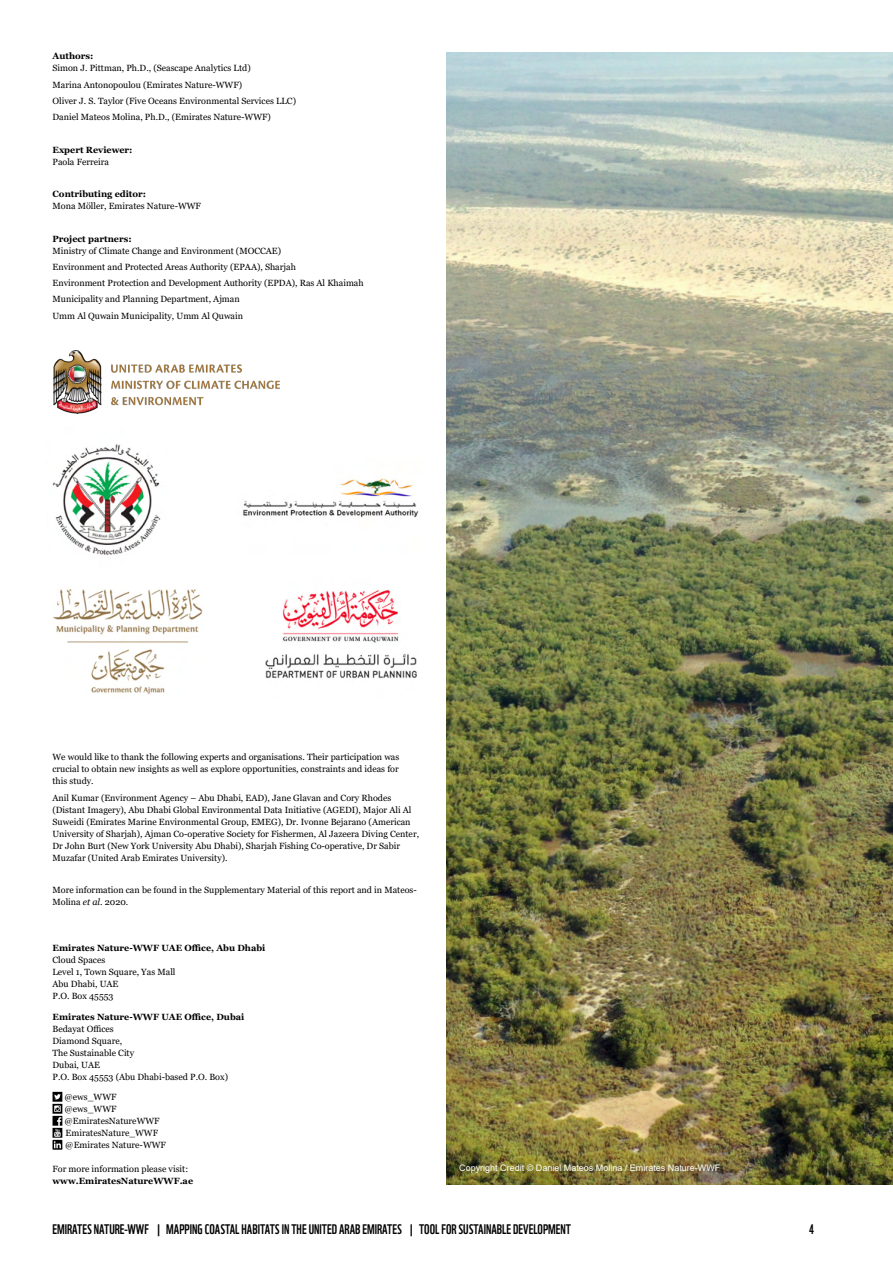
<style>
.page{position:relative;width:893px;height:1263px;background:#fff}
.page>*{position:absolute;margin:0;border:0;box-sizing:border-box;transform-origin:0 0}
.t1{font:13.5px "WWF";color:#000}
.t2{font:9px/12px "Georgia";color:#000}
.t3{font:700 9px "Georgia";color:#000}
.t4{font:9px "Arial";color:#fff}
.s1{font-style:italic}
</style>
<div class="page">
<img style="left:265px;top:654px;width:152px;height:25px">
<img style="left:282px;top:589px;width:117px;height:54px">
<img style="left:54px;top:351px;width:226px;height:62px">
<img style="left:243px;top:478px;width:176px;height:40px">
<img style="left:53px;top:589px;width:149px;height:106px">
<img style="left:52px;top:444px;width:109px;height:111px">
<img style="left:446px;top:53px;width:447px;height:1131px">
<svg style="left:53px;top:1092px;width:10px;height:58px"></svg>
<p class="t3" style="left:53px;top:50px;width:42px">Authors:</p>
<p class="t2" style="left:53px;top:60px;width:245px;line-height:16.2px">Simon J. Pittman, Ph.D., (Seascape Analytics Ltd)<br>Marina Antonopoulou (Emirates Nature-WWF)<br>Oliver J. S. Taylor (Five Oceans Environmental Services LLC)<br>Daniel Mateos Molina, Ph.D., (Emirates Nature-WWF)</p>
<p class="t3" style="left:53px;top:144px;width:82px">Expert Reviewer:</p>
<p class="t2" style="left:53px;top:156px;width:58px">Paola Ferreira</p>
<p class="t3" style="left:53px;top:188px;width:95px">Contributing editor:</p>
<p class="t2" style="left:53px;top:200px;width:150px">Mona Möller, Emirates Nature-WWF</p>
<p class="t3" style="left:53px;top:233px;width:81px">Project partners:</p>
<p class="t2" style="left:53px;top:243px;width:313px;line-height:16.2px">Ministry of Climate Change and Environment (MOCCAE)<br>Environment and Protected Areas Authority (EPAA), Sharjah<br>Environment Protection and Development Authority (EPDA), Ras Al Khaimah Municipality and Planning Department, Ajman<br>Umm Al Quwain Municipality, Umm Al Quwain</p>
<p class="t2" style="left:53px;top:751px;width:348px;text-align:justify">We would like to thank the following experts and organisations. Their participation was crucial to obtain new insights as well as explore opportunities, constraints and ideas for this study.</p>
<p class="t2" style="left:53px;top:792px;width:368px">Anil Kumar (Environment Agency – Abu Dhabi, EAD), Jane Glavan and Cory Rhodes (Distant Imagery), Abu Dhabi Global Environmental Data Initiative (AGEDI), Major Ali Al Suweidi (Emirates Marine Environmental Group, EMEG), Dr. Ivonne Bejarano (American University of Sharjah), Ajman Co-operative Society for Fishermen, Al Jazeera Diving Center, Dr John Burt (New York University Abu Dhabi), Sharjah Fishing Co-operative, Dr Sabir Muzafar (United Arab Emirates University).</p>
<p class="t2" style="left:53px;top:884px;width:366px">More information can be found in the Supplementary Material of this report and in Mateos-<br>Molina <span class="s1">et al</span>. 2020.</p>
<p class="t3" style="left:53px;top:942px;width:214px">Emirates Nature-WWF UAE Office, Abu Dhabi</p>
<p class="t2" style="left:53px;top:954px;width:124px">Cloud Spaces<br>Level 1, Town Square, Yas Mall<br>Abu Dhabi, UAE<br>P.O. Box 45553</p>
<p class="t3" style="left:53px;top:1011px;width:193px">Emirates Nature-WWF UAE Office, Dubai</p>
<p class="t2" style="left:53px;top:1023px;width:177px">Bedayat Offices<br>Diamond Square,<br>The Sustainable City<br>Dubai, UAE<br>P.O. Box 45553 (Abu Dhabi-based P.O. Box)</p>
<p class="t2" style="left:65px;top:1091px;width:103px">@ews_WWF @ews_WWF @EmiratesNatureWWF<br>EmiratesNature_WWF @Emirates Nature-WWF</p>
<p class="t2" style="left:53px;top:1163px;width:137px">For more information please visit:</p>
<p class="t3" style="left:53px;top:1175px;width:142px">www.EmiratesNatureWWF.ae</p>
<p class="t4" style="left:459px;top:1162px;width:263px">Copyright Credit © Daniel Mateos Molina / Emirates Nature-WWF</p>
<h1 class="t1" style="left:53px;top:1219px;width:520px">EMIRATES NATURE-WWF | MAPPING COASTAL HABITATS IN THE UNITED ARAB EMIRATES | TOOL FOR SUSTAINABLE DEVELOPMENT</h1>
<h1 class="t1" style="left:809px;top:1219px;width:6px">4</h1>
</div>
